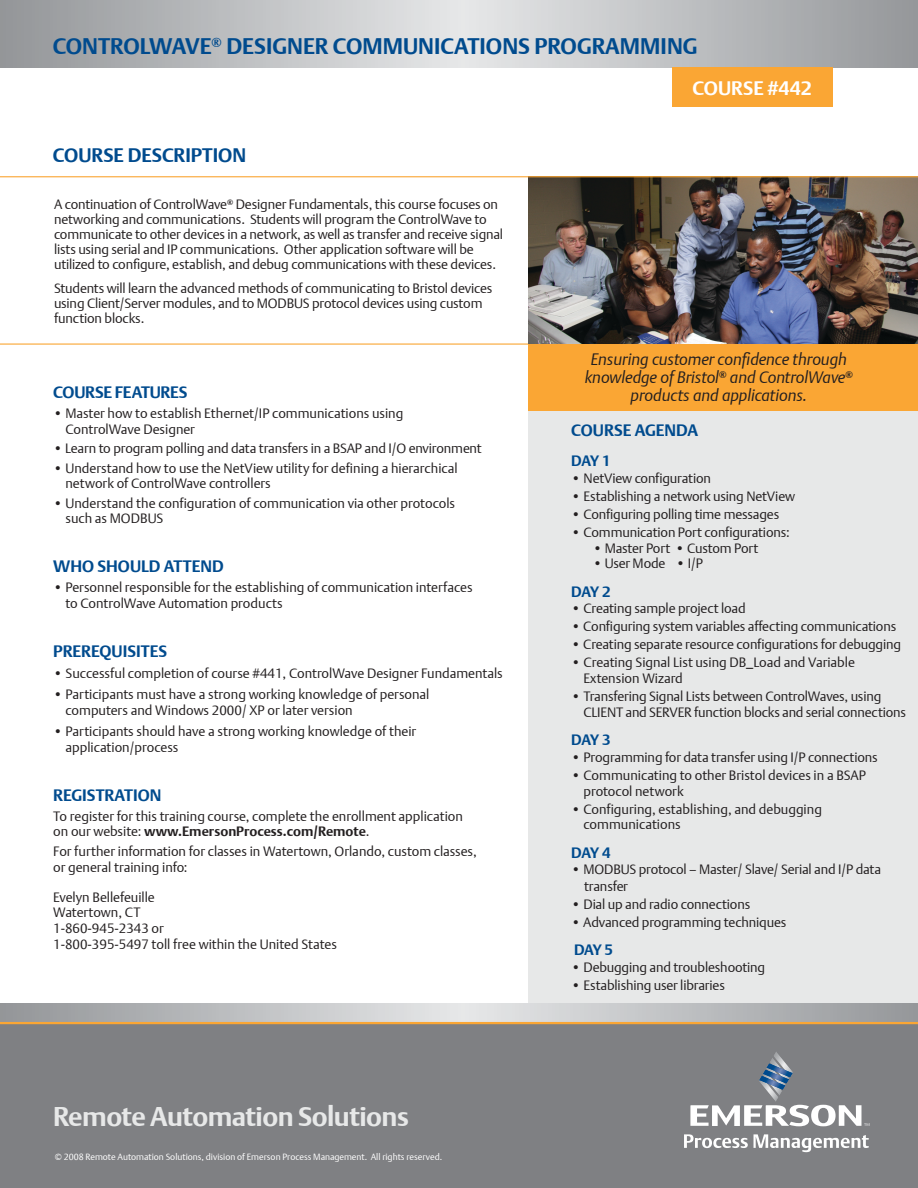
<style>
.page{position:relative;width:918px;height:1188px;background:#fff}
.page>*{position:absolute;margin:0;border:0;box-sizing:border-box;transform-origin:0 0}
.t1{font:700 27px "DTL Argo T";letter-spacing:-.02em;color:#e7e8e8}
.t2{font:700 22.5px "DTL Argo T";color:#004b8e}
.t3{font:700 19.5px "DTL Argo T";color:#004b8e}
.t4{font:700 19.5px "DTL Argo T";color:#fff}
.t5{font:italic 16.5px/18px "DTL Argo T Light";letter-spacing:-.005em;color:#231f20;text-align:center}
.t6{font:700 16.5px "DTL Argo T";color:#004b8e}
.t7{font:700 15px "DTL Argo T";letter-spacing:-.05em;color:#004b8e}
.t8{font:13.5px/15.8px "DTL Argo T Light";letter-spacing:-.01em;color:#231f20}
.t9{font:9px "DTL Argo T Light";color:#fff}
.s1{font-family:"DTL Argo T";font-weight:700}
</style>
<div class="page">
<div style="left:528px;top:343px;width:390px;height:676px;background:#e7e8e8"></div>
<div style="left:0;top:1024px;width:918px;height:164px;background:#7f8083"></div>
<svg style="left:0;top:0;width:918px;height:68px;background:#bdbec0"></svg>
<svg style="left:0;top:1003px;width:918px;height:19px;background:#bcbec0"></svg>
<hr style="left:0;top:1022px;width:918px;height:2px;background:#faa634">
<svg style="left:690px;top:1052px;width:179px;height:74px"></svg>
<svg style="left:684px;top:1134px;width:64px;height:14px"></svg>
<svg style="left:754px;top:1134px;width:115px;height:18px"></svg>
<div style="left:672px;top:68px;width:160px;height:39px;background:#faa634"></div>
<hr style="left:0;top:344px;width:918px;height:1px;background:#faa634">
<div style="left:528px;top:344px;width:390px;height:67px;background:#faa634"></div>
<img style="left:528px;top:177px;width:390px;height:167px">
<hr style="left:0;top:176px;width:918px;height:1px;background:#faa634">
<p class="t2" style="left:53px;top:33px;width:646px">CONTROLWAVE<sup>®</sup> DESIGNER COMMUNICATIONS PROGRAMMING</p>
<p class="t3" style="left:53px;top:143px;width:195px">COURSE DESCRIPTION</p>
<p class="t8" style="left:54px;top:197px;width:451px;line-height:15px">A continuation of ControlWave<sup>®</sup> Designer Fundamentals, this course focuses on networking and communications. Students will program the ControlWave to communicate to other devices in a network, as well as transfer and receive signal lists using serial and IP communications. Other application software will be utilized to configure, establish, and debug communications with these devices.</p>
<p class="t8" style="left:54px;top:281px;width:440px;line-height:15px">Students will learn the advanced methods of communicating to Bristol devices using Client/Server modules, and to MODBUS protocol devices using custom function blocks.</p>
<p class="t6" style="left:53px;top:383px;width:136px">COURSE FEATURES</p>
<p class="t8" style="left:65px;top:405px;width:339px;text-indent:-12px">• Master how to establish Ethernet/IP communications using<br>ControlWave Designer</p>
<p class="t8" style="left:53px;top:440px;width:430px">• Learn to program polling and data transfers in a BSAP and I/O environment</p>
<p class="t8" style="left:65px;top:460px;width:394px;text-indent:-12px">• Understand how to use the NetView utility for defining a hierarchical network of ControlWave controllers</p>
<p class="t8" style="left:65px;top:495px;width:391px;line-height:15px;text-indent:-12px">• Understand the configuration of communication via other protocols such as MODBUS</p>
<p class="t6" style="left:53px;top:557px;width:172px">WHO SHOULD ATTEND</p>
<p class="t8" style="left:65px;top:579px;width:409px;text-indent:-12px">• Personnel responsible for the establishing of communication interfaces to ControlWave Automation products</p>
<p class="t6" style="left:53px;top:641px;width:115px">PREREQUISITES</p>
<p class="t8" style="left:53px;top:665px;width:451px">• Successful completion of course #441, ControlWave Designer Fundamentals</p>
<p class="t8" style="left:65px;top:686px;width:365px;text-indent:-12px">• Participants must have a strong working knowledge of personal computers and Windows 2000/ XP or later version</p>
<p class="t8" style="left:65px;top:723px;width:352px;text-indent:-12px">• Participants should have a strong working knowledge of their application/process</p>
<p class="t6" style="left:53px;top:785px;width:110px">REGISTRATION</p>
<p class="t8" style="left:53px;top:808px;width:411px">To register for this training course, complete the enrollment application on our website: <span class="s1">www.EmersonProcess.com/Remote</span>.</p>
<p class="t8" style="left:53px;top:843px;width:425px">For further information for classes in Watertown, Orlando, custom classes, or general training info:</p>
<p class="t8" style="left:53px;top:889px;width:103px">Evelyn Bellefeuille</p>
<p class="t8" style="left:53px;top:905px;width:89px">Watertown, CT</p>
<p class="t8" style="left:53px;top:920px;width:285px">1-860-945-2343 or<br>1-800-395-5497 toll free within the United States</p>
<p class="t1" style="left:53px;top:1101px;width:357px">Remote Automation Solutions</p>
<p class="t9" style="left:55px;top:1152px;width:389px">© 2008 Remote Automation Solutions, division of Emerson Process Management. All rights reserved.</p>
<p class="t4" style="left:693px;top:76px;width:121px">COURSE #442</p>
<p class="t5" style="left:585px;top:350px;width:270px">Ensuring customer confidence through knowledge of Bristol<sup>®</sup> and ControlWave<sup>® </sup>products and applications.</p>
<p class="t6" style="left:571px;top:421px;width:128px">COURSE AGENDA</p>
<p class="t7" style="left:571px;top:452px;width:41px">DAY 1</p>
<p class="t8" style="left:571px;top:470px;width:141px">• NetView configuration</p>
<p class="t8" style="left:571px;top:488px;width:225px">• Establishing a network using NetView</p>
<p class="t8" style="left:571px;top:506px;width:210px">• Configuring polling time messages</p>
<p class="t8" style="left:571px;top:524px;width:220px">• Communication Port configurations:</p>
<p class="t8" style="left:593px;top:540px;width:167px">• Master Port • Custom Port</p>
<p class="t8" style="left:593px;top:556px;width:111px">• User Mode • I/P</p>
<p class="t7" style="left:571px;top:583px;width:41px">DAY 2</p>
<p class="t8" style="left:571px;top:601px;width:176px">• Creating sample project load</p>
<p class="t8" style="left:571px;top:619px;width:327px">• Configuring system variables affecting communications</p>
<p class="t8" style="left:571px;top:637px;width:331px">• Creating separate resource configurations for debugging</p>
<p class="t8" style="left:584px;top:655px;width:273px;text-indent:-12px">• Creating Signal List using DB_Load and Variable<br>Extension Wizard</p>
<p class="t8" style="left:584px;top:688px;width:324px;text-indent:-12px">• Transfering Signal Lists between ControlWaves, using<br>CLIENT and SERVER function blocks and serial connections</p>
<p class="t7" style="left:571px;top:731px;width:41px">DAY 3</p>
<p class="t8" style="left:571px;top:749px;width:308px">• Programming for data transfer using I/P connections</p>
<p class="t8" style="left:584px;top:767px;width:284px;text-indent:-12px">• Communicating to other Bristol devices in a BSAP protocol network</p>
<p class="t8" style="left:584px;top:801px;width:240px;text-indent:-12px">• Configuring, establishing, and debugging communications</p>
<p class="t7" style="left:571px;top:844px;width:41px">DAY 4</p>
<p class="t8" style="left:571px;top:862px;width:311px">• MODBUS protocol – Master/ Slave/ Serial and I/P data</p>
<p class="t8" style="left:584px;top:878px;width:45px">transfer</p>
<p class="t8" style="left:571px;top:896px;width:181px">• Dial up and radio connections</p>
<p class="t8" style="left:571px;top:914px;width:217px">• Advanced programming techniques</p>
<p class="t7" style="left:574px;top:941px;width:40px">DAY 5</p>
<p class="t8" style="left:571px;top:959px;width:195px">• Debugging and troubleshooting</p>
<p class="t8" style="left:571px;top:977px;width:155px">• Establishing user libraries</p>
</div>
